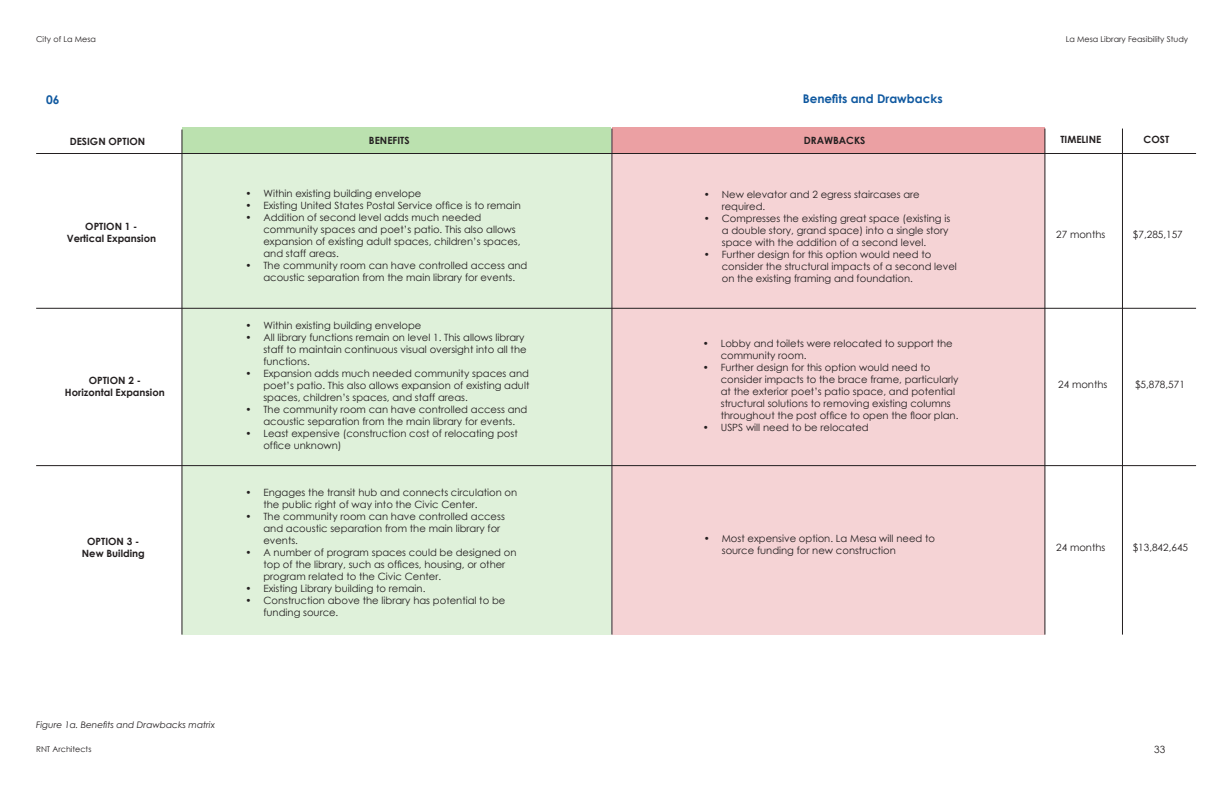
<style>
.page{position:relative;width:1224px;height:792px;background:#fff}
.page>*{position:absolute;margin:0;border:0;box-sizing:border-box;transform-origin:0 0}
._16_pt_-_Cover_Title{font:700 12px "Century Gothic";color:#1059a0}
.t1{font:10px/12px "Century Gothic";color:#231f20}
._16_pt_-_Cover_Title-2{font:700 10px/12px "Century Gothic";color:#231f20;text-align:center}
.t2{font:italic 9px "Century Gothic";color:#231f20}
.t3{font:8px "Century Gothic";color:#231f20}
</style>
<div class="page">
<div style="left:612px;top:153px;width:433px;height:482px;background:#f5d3d5"></div>
<div style="left:612px;top:128px;width:433px;height:25px;background:#eba0a3"></div>
<div style="left:182px;top:154px;width:429px;height:481px;background:#dff1da"></div>
<div style="left:182px;top:128px;width:429px;height:25px;background:#bbe1af"></div>
<hr style="left:181px;top:130px;width:1px;height:505px;background:#231f20">
<hr style="left:1044px;top:129px;width:1px;height:506px;background:#231f20">
<hr style="left:611px;top:129px;width:1px;height:506px;background:#231f20">
<hr style="left:1122px;top:129px;width:1px;height:506px;background:#231f20">
<hr style="left:36px;top:308px;width:1160px;height:1px;background:#231f20">
<hr style="left:36px;top:465px;width:1160px;height:1px;background:#231f20">
<hr style="left:36px;top:153px;width:1160px;height:1px;background:#231f20">
<p class="t3" style="left:36px;top:34px;width:61px">City of La Mesa</p>
<p class="t3" style="left:1066px;top:34px;width:124px">La Mesa Library Feasibility Study</p>
<p class="_16_pt_-_Cover_Title" style="left:46px;top:91px;width:15px">06</p>
<p class="_16_pt_-_Cover_Title" style="left:803px;top:90px;width:141px">Benefits and Drawbacks</p>
<p class="_16_pt_-_Cover_Title-2" style="left:369px;top:133px;width:42px">BENEFITS</p>
<p class="_16_pt_-_Cover_Title-2" style="left:804px;top:133px;width:63px">DRAWBACKS</p>
<p class="_16_pt_-_Cover_Title-2" style="left:1144px;top:132px;width:27px">COST</p>
<p class="_16_pt_-_Cover_Title-2" style="left:70px;top:134px;width:77px">DESIGN OPTION</p>
<p class="_16_pt_-_Cover_Title-2" style="left:1060px;top:132px;width:43px">TIMELINE</p>
<p class="_16_pt_-_Cover_Title-2" style="left:85px;top:220px;width:54px">OPTION 1 -</p>
<p class="_16_pt_-_Cover_Title-2" style="left:67px;top:232px;width:91px">Vertical Expansion</p>
<p class="_16_pt_-_Cover_Title-2" style="left:65px;top:373px;width:101px">OPTION 2 -<br>Horizontal Expansion</p>
<p class="_16_pt_-_Cover_Title-2" style="left:82px;top:534px;width:64px">OPTION 3 -<br>New Building</p>
<p class="t1" style="left:245px;top:188px;width:177px">• Within existing building envelope</p>
<p class="t1" style="left:245px;top:200px;width:277px">• Existing United States Postal Service office is to remain</p>
<p class="t1" style="left:263px;top:212px;width:259px;text-indent:-18px">• Addition of second level adds much needed community spaces and poet’s patio. This also allows expansion of existing adult spaces, children’s spaces, and staff areas.</p>
<p class="t1" style="left:245px;top:260px;width:284px;text-align:center">• The community room can have controlled access and acoustic separation from the main library for events.</p>
<p class="t1" style="left:245px;top:320px;width:177px">• Within existing building envelope</p>
<p class="t1" style="left:263px;top:332px;width:265px;text-indent:-18px">• All library functions remain on level 1. This allows library staff to maintain continuous visual oversight into all the functions.</p>
<p class="t1" style="left:263px;top:368px;width:268px;text-align:justify;text-indent:-18px">• Expansion adds much needed community spaces and poet’s patio. This also allows expansion of existing adult spaces, children’s spaces, and staff areas.</p>
<p class="t1" style="left:245px;top:404px;width:284px;text-align:center">• The community room can have controlled access and acoustic separation from the main library for events.</p>
<p class="t1" style="left:263px;top:428px;width:256px;text-indent:-18px">• Least expensive (construction cost of relocating post office unknown)</p>
<p class="t1" style="left:263px;top:486px;width:255px;text-indent:-18px">• Engages the transit hub and connects circulation on the public right of way into the Civic Center.</p>
<p class="t1" style="left:263px;top:510px;width:243px;text-indent:-18px">• The community room can have controlled access and acoustic separation from the main library for events.</p>
<p class="t1" style="left:263px;top:546px;width:255px;text-indent:-18px">• A number of program spaces could be designed on top of the library, such as offices, housing, or other program related to the Civic Center.</p>
<p class="t1" style="left:245px;top:582px;width:182px">• Existing Library building to remain.</p>
<p class="t1" style="left:263px;top:594px;width:243px;text-indent:-18px">• Construction above the library has potential to be funding source.</p>
<p class="t2" style="left:36px;top:718px;width:181px">Figure 1a. Benefits and Drawbacks matrix</p>
<p class="t1" style="left:722px;top:189px;width:199px;text-indent:-18px">• New elevator and 2 egress staircases are required.</p>
<p class="t1" style="left:722px;top:213px;width:230px;text-indent:-18px">• Compresses the existing great space (existing is a double story, grand space) into a single story space with the addition of a second level.</p>
<p class="t1" style="left:722px;top:249px;width:237px;text-indent:-18px">• Further design for this option would need to consider the structural impacts of a second level on the existing framing and foundation.</p>
<p class="t1" style="left:721px;top:338px;width:233px;text-indent:-18px">• Lobby and toilets were relocated to support the community room.</p>
<p class="t1" style="left:721px;top:362px;width:239px;text-indent:-18px">• Further design for this option would need to consider impacts to the brace frame, particularly at the exterior poet’s patio space, and potential structural solutions to removing existing columns throughout the post office to open the floor plan.</p>
<p class="t1" style="left:703px;top:422px;width:167px">• USPS will need to be relocated</p>
<p class="t1" style="left:722px;top:532px;width:215px;text-indent:-18px">• Most expensive option. La Mesa will need to source funding for new construction</p>
<p class="t1" style="left:1056px;top:229px;width:51px">27 months</p>
<p class="t1" style="left:1133px;top:228px;width:51px">$7,285,157</p>
<p class="t1" style="left:1058px;top:378px;width:51px">24 months</p>
<p class="t1" style="left:1135px;top:378px;width:51px">$5,878,571</p>
<p class="t1" style="left:1056px;top:541px;width:51px">24 months</p>
<p class="t1" style="left:1133px;top:541px;width:57px">$13,842,645</p>
<p class="t3" style="left:36px;top:744px;width:57px">RNT Architects</p>
<p class="t1" style="left:1154px;top:743px;width:13px">33</p>
</div>
